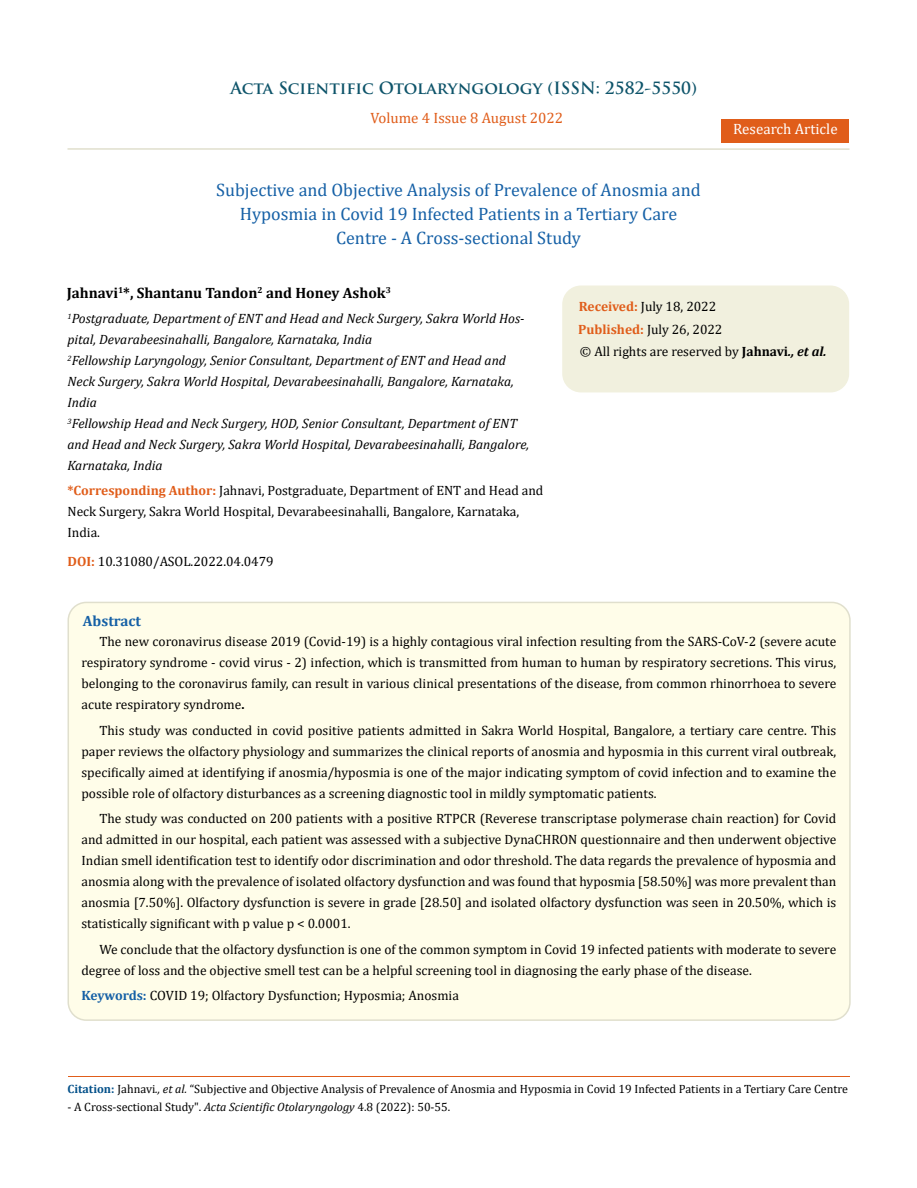
<style>
.page{position:relative;width:917px;height:1188px;background:#fff}
.page>*{position:absolute;margin:0;border:0;box-sizing:border-box;transform-origin:0 0}
.t1{font:18px/24px "Cambria";color:#1560a6;text-align:center}
.t2{font:700 16.5px "Trajan Pro";color:#0e546a}
.t3{font:700 15px "Cambria";color:#000}
.t4{font:15px "Cambria";color:#e05d1a}
.t5{font:15px "Cambria";color:#fff}
.t6{font:700 15px "Cambria";color:#1560a6}
.t7{font:13.5px/21px "Cambria";color:#000}
.t8{font:italic 13.5px/21px "Cambria";color:#000}
.t9{font:12px "Cambria";color:#000}
.s1{font-weight:700;color:#e05d1a}
.s2{font-weight:700}
.s3{font-weight:700;font-style:italic}
.s4{font-weight:700;color:#1560a6}
.s5{font-weight:700;color:#035089}
.s6{font-style:italic}
</style>
<div class="page">
<div style="left:721px;top:119px;width:128px;height:23px;background:#e05d1a"></div>
<div style="left:563px;top:286px;width:285px;height:106px;background:#f1f0de;border-radius:18px"></div>
<div style="left:562px;top:286px;width:287px;height:106px;border:2px solid #f1f0de;border-radius:18px"></div>
<div style="left:68px;top:602px;width:781px;height:418px;background:#fffde9;border-radius:18px"></div>
<div style="left:67px;top:602px;width:783px;height:419px;border:2px solid #e0dfcd;border-radius:18px"></div>
<hr style="left:68px;top:1076px;width:781px;height:1px;background:#e05d1a">
<hr style="left:67px;top:148px;width:782px;height:2px;background:#e0dfcd">
<p class="t2" style="left:230px;top:77px;width:468px">Acta Scientific Otolaryngology (ISSN: 2582-5550)</p>
<p class="t4" style="left:370px;top:109px;width:194px">Volume 4 Issue 8 August 2022</p>
<p class="t5" style="left:733px;top:120px;width:106px">Research Article</p>
<h1 class="t1" style="left:216px;top:178px;width:486px">Subjective and Objective Analysis of Prevalence of Anosmia and<br>Hyposmia in Covid 19 Infected Patients in a Tertiary Care<br>Centre - A Cross-sectional Study</h1>
<p class="t3" style="left:67px;top:282px;width:326px">Jahnavi<sup>1</sup>*, Shantanu Tandon<sup>2</sup> and Honey Ashok<sup>3</sup></p>
<p class="t8" style="left:67px;top:308px;width:463px"><sup>1</sup>Postgraduate, Department of ENT and Head and Neck Surgery, Sakra World Hos&shy;pital, Devarabeesinahalli, Bangalore, Karnataka, India<br><sup>2</sup>Fellowship Laryngology, Senior Consultant, Department of ENT and Head and Neck Surgery, Sakra World Hospital, Devarabeesinahalli, Bangalore, Karnataka, India<br><sup>3</sup>Fellowship Head and Neck Surgery, HOD, Senior Consultant, Department of ENT and Head and Neck Surgery, Sakra World Hospital, Devarabeesinahalli, Bangalore, Karnataka, India</p>
<p class="t7" style="left:67px;top:480px;width:477px"><span class="s1">*Corresponding Author:</span> Jahnavi, Postgraduate, Department of ENT and Head and<br>Neck Surgery, Sakra World Hospital, Devarabeesinahalli, Bangalore, Karnataka,<br>India.</p>
<p class="t7" style="left:578px;top:295px;width:146px;line-height:23px"><span class="s1">Received:</span> July 18, 2022<br><span class="s1">Published:</span> July 26, 2022</p>
<p class="t7" style="left:580px;top:340px;width:248px">© All rights are reserved by <span class="s2">Jahnavi</span><span class="s3">., et al.</span></p>
<p class="t7" style="left:67px;top:551px;width:208px"><span class="s1">DOI:</span> 10.31080/ASOL.2022.04.0479</p>
<p class="t6" style="left:83px;top:610px;width:60px">Abstract</p>
<p class="t7" style="left:81px;top:631px;width:756px;text-align:justify;text-indent:18px">The new coronavirus disease 2019 (Covid-19) is a highly contagious viral infection resulting from the SARS-CoV-2 (severe acute respiratory syndrome - covid virus - 2) infection, which is transmitted from human to human by respiratory secretions. This virus, belonging to the coronavirus family, can result in various clinical presentations of the disease, from common rhinorrhoea to severe acute respiratory syndrome<span class="s2">.</span></p>
<p class="t7" style="left:81px;top:720px;width:756px;text-align:justify;text-indent:18px">This study was conducted in covid positive patients admitted in Sakra World Hospital, Bangalore, a tertiary care centre. This paper reviews the olfactory physiology and summarizes the clinical reports of anosmia and hyposmia in this current viral outbreak, specifically aimed at identifying if anosmia/hyposmia is one of the major indicating symptom of covid infection and to examine the possible role of olfactory disturbances as a screening diagnostic tool in mildly symptomatic patients.</p>
<p class="t7" style="left:81px;top:808px;width:756px;text-align:justify;text-indent:18px">The study was conducted on 200 patients with a positive RTPCR (Reverese transcriptase polymerase chain reaction) for Covid and admitted in our hospital, each patient was assessed with a subjective DynaCHRON questionnaire and then underwent objective Indian smell identification test to identify odor discrimination and odor threshold. The data regards the prevalence of hyposmia and anosmia along with the prevalence of isolated olfactory dysfunction and was found that hyposmia [58.50%] was more prevalent than anosmia [7.50%]. Olfactory dysfunction is severe in grade [28.50] and isolated olfactory dysfunction was seen in 20.50%, which is statistically significant with p value p &lt; 0.0001.</p>
<p class="t7" style="left:81px;top:939px;width:756px;text-indent:18px">We conclude that the olfactory dysfunction is one of the common symptom in Covid 19 infected patients with moderate to severe degree of loss and the objective smell test can be a helpful screening tool in diagnosing the early phase of the disease.</p>
<p class="t7" style="left:81px;top:985px;width:379px"><span class="s4">Keywords:</span> COVID 19; Olfactory Dysfunction; Hyposmia; Anosmia</p>
<p class="t9" style="left:68px;top:1082px;width:782px"><span class="s5">Citation:</span> Jahnavi<span class="s6">., et al.</span> “Subjective and Objective Analysis of Prevalence of Anosmia and Hyposmia in Covid 19 Infected Patients in a Tertiary Care Centre</p>
<p class="t9" style="left:68px;top:1100px;width:384px">- A Cross-sectional Study". <span class="s6">Acta Scientific Otolaryngology</span> 4.8 (2022): 50-55.</p>
</div>
